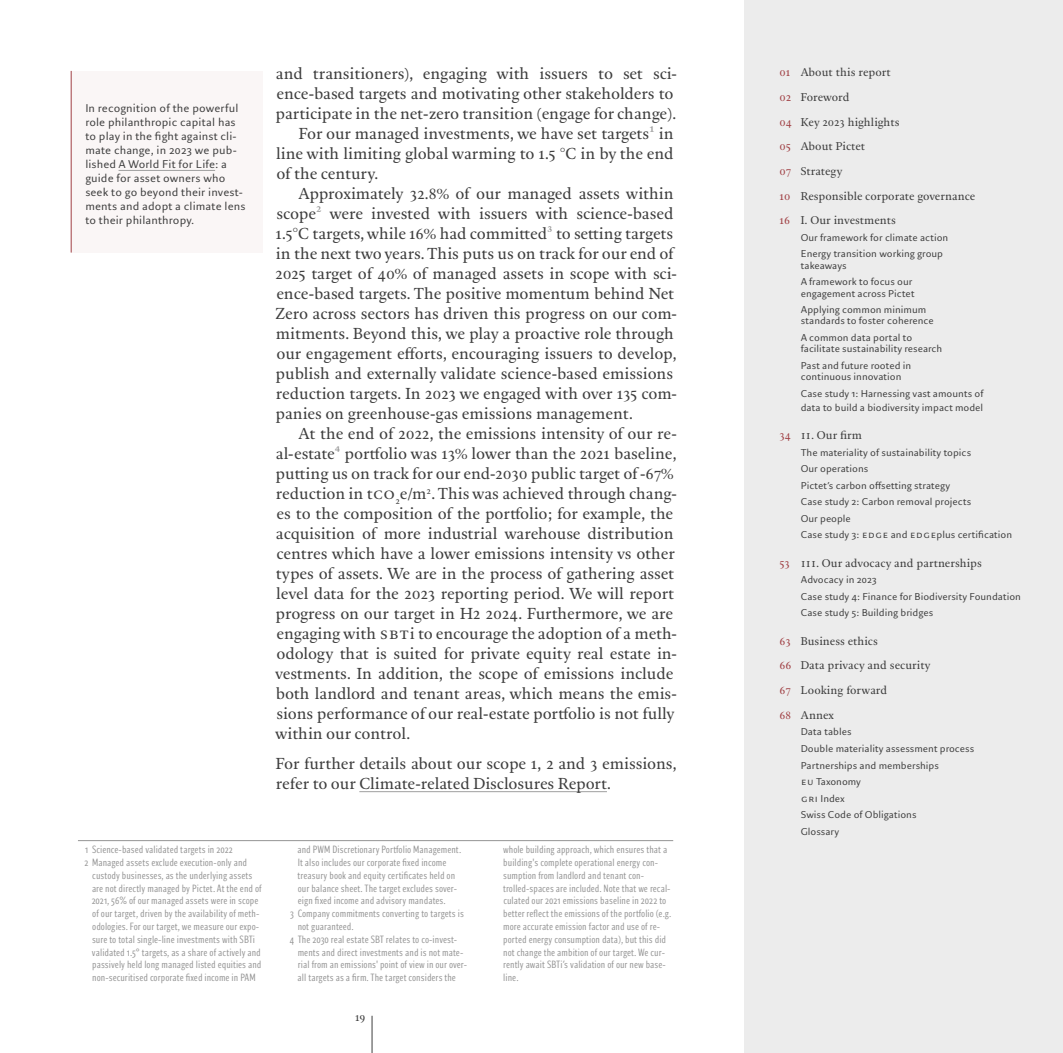
<style>
.page{position:relative;width:1063px;height:1053px;background:#fff}
.page>*{position:absolute;margin:0;border:0;box-sizing:border-box;transform-origin:0 0}
.t1{font:15px/20px "Lardy Serif";letter-spacing:-.005em;color:#3e3e3e}
.t2{font:10.62px "Lardy Serif";letter-spacing:.005em;color:#3e3e3e}
.t3{font:10.62px/14.1px "Lardy Sans";letter-spacing:.01em;color:#3e3e3e}
.t4{font:10px/12.8px "Lardy Sans Cond";letter-spacing:.005em;color:#959595}
.t5{font:9.38px/16.6px "Lardy Sans";color:#3e3e3e}
.s1{color:#959595}
.s2{color:#a04044}
</style>
<div class="page">
<hr style="left:372px;top:1015px;width:1px;height:37px;background:#3e3e3e">
<hr style="left:359px;top:791px;width:248px;height:1px;background:#9f9f9f">
<hr style="left:78px;top:840px;width:595px;height:1px;background:#959595">
<div style="left:71px;top:71px;width:192px;height:181px;background:#faf6f6"></div>
<hr style="left:71px;top:71px;width:1px;height:181px;background:#a04044">
<hr style="left:119px;top:170px;width:96px;height:1px;background:#9f9f9f">
<div style="left:744px;top:0;width:319px;height:1052px;background:#ececec"></div>
<p class="t3" style="left:85px;top:101px;width:162px">In recognition of the powerful role philanthropic capital has to play in the fight against cli&shy;mate change, in 2023 we pub&shy;lished A World Fit for Life: a guide for asset owners who seek to go beyond their invest&shy;ments and adopt a climate lens to their philanthropy.</p>
<p class="t1" style="left:276px;top:64px;width:403px">and transitioners), engaging with issuers to set sci-</p>
<p class="t1" style="left:276px;top:84px;width:399px">ence-based targets and motivating other stakeholders to</p>
<p class="t1" style="left:276px;top:104px;width:402px">participate in the net-zero transition (engage for change).</p>
<p class="t1" style="left:299px;top:124px;width:376px">For our managed investments, we have set targets<span class="s1">1</span> in</p>
<p class="t1" style="left:276px;top:144px;width:399px">line with limiting global warming to 1.5 °C in by the end</p>
<p class="t1" style="left:276px;top:163px;width:104px">of the century.</p>
<p class="t1" style="left:299px;top:183px;width:376px">Approximately 32.8% of our managed assets within</p>
<p class="t1" style="left:276px;top:203px;width:399px">scope<span class="s1">2</span> were invested with issuers with science-based</p>
<p class="t1" style="left:275px;top:223px;width:399px">1.5°C targets, while 16% had committed<span class="s1">3</span> to setting targets</p>
<p class="t1" style="left:276px;top:243px;width:399px">in the next two years. This puts us on track for our end of</p>
<p class="t1" style="left:275px;top:263px;width:403px">2025 target of 40% of managed assets in scope with sci-</p>
<p class="t1" style="left:276px;top:283px;width:399px">ence-based targets. The positive momentum behind Net</p>
<p class="t1" style="left:276px;top:303px;width:403px">Zero across sectors has driven this progress on our com-</p>
<p class="t1" style="left:276px;top:323px;width:399px">mitments. Beyond this, we play a proactive role through</p>
<p class="t1" style="left:276px;top:343px;width:402px">our engagement efforts, encouraging issuers to develop,</p>
<p class="t1" style="left:276px;top:363px;width:399px">publish and externally validate science-based emissions</p>
<p class="t1" style="left:276px;top:383px;width:402px">reduction targets. In 2023 we engaged with over 135 com-</p>
<p class="t1" style="left:276px;top:403px;width:359px">panies on greenhouse-gas emissions management.</p>
<p class="t1" style="left:299px;top:423px;width:380px">At the end of 2022, the emissions intensity of our re-</p>
<p class="t1" style="left:276px;top:443px;width:402px">al-estate<span class="s1">4</span> portfolio was 13% lower than the 2021 baseline,</p>
<p class="t1" style="left:276px;top:463px;width:399px">putting us on track for our end-2030 public target of -67%</p>
<p class="t1" style="left:276px;top:484px;width:402px">reduction in tCO<sub>2</sub>e/m<sup>2</sup>. This was achieved through chang-</p>
<p class="t1" style="left:276px;top:504px;width:398px">es to the composition of the portfolio; for example, the</p>
<p class="t1" style="left:276px;top:524px;width:399px">acquisition of more industrial warehouse distribution</p>
<p class="t1" style="left:276px;top:544px;width:400px">centres which have a lower emissions intensity vs other</p>
<p class="t1" style="left:276px;top:564px;width:400px">types of assets. We are in the process of gathering asset</p>
<p class="t1" style="left:276px;top:583px;width:399px">level data for the 2023 reporting period. We will report</p>
<p class="t1" style="left:276px;top:603px;width:399px">progress on our target in H2 2024. Furthermore, we are</p>
<p class="t1" style="left:276px;top:623px;width:402px">engaging with SBT i to encourage the adoption of a meth-</p>
<p class="t1" style="left:276px;top:643px;width:402px">odology that is suited for private equity real estate in-</p>
<p class="t1" style="left:275px;top:663px;width:400px">vestments. In addition, the scope of emissions include</p>
<p class="t1" style="left:276px;top:683px;width:403px">both landlord and tenant areas, which means the emis-</p>
<p class="t1" style="left:276px;top:703px;width:400px">sions performance of our real-estate portfolio is not fully</p>
<p class="t1" style="left:275px;top:723px;width:137px">within our control.</p>
<p class="t1" style="left:276px;top:753px;width:402px">For further details about our scope 1, 2 and 3 emissions, refer to our Climate-related Disclosures Report.</p>
<p class="t4" style="left:85px;top:842px;width:149px">1 Science-based validated targets in 2022</p>
<p class="t4" style="left:84px;top:855px;width:164px">2 Managed assets exclude execution-only and</p>
<p class="t4" style="left:92px;top:868px;width:162px">custody businesses, as the underlying assets</p>
<p class="t4" style="left:92px;top:881px;width:171px">are not directly managed by Pictet. At the end of</p>
<p class="t4" style="left:92px;top:894px;width:168px">2021, 56% of our managed assets were in scope</p>
<p class="t4" style="left:92px;top:907px;width:169px">of our target, driven by the availability of meth-</p>
<p class="t4" style="left:92px;top:919px;width:168px">odologies. For our target, we measure our expo-</p>
<p class="t4" style="left:92px;top:932px;width:165px">sure to total single-line investments with SBTi</p>
<p class="t4" style="left:92px;top:945px;width:170px">validated 1.5° targets, as a share of actively and</p>
<p class="t4" style="left:92px;top:958px;width:171px">passively held long managed listed equities and</p>
<p class="t4" style="left:92px;top:971px;width:165px">non-securitised corporate fixed income in PAM</p>
<p class="t4" style="left:298px;top:842px;width:165px">and PWM Discretionary Portfolio Management.</p>
<p class="t4" style="left:298px;top:855px;width:150px">It also includes our corporate fixed income</p>
<p class="t4" style="left:298px;top:868px;width:159px">treasury book and equity certificates held on</p>
<p class="t4" style="left:298px;top:881px;width:161px">our balance sheet. The target excludes sover-</p>
<p class="t4" style="left:298px;top:894px;width:149px">eign fixed income and advisory mandates.</p>
<p class="t4" style="left:290px;top:906px;width:175px">3 Company commitments converting to targets is</p>
<p class="t4" style="left:298px;top:919px;width:58px">not guaranteed.</p>
<p class="t4" style="left:290px;top:932px;width:169px">4 The 2030 real estate SBT relates to co-invest-</p>
<p class="t4" style="left:298px;top:945px;width:167px">ments and direct investments and is not mate-</p>
<p class="t4" style="left:298px;top:958px;width:171px">rial from an emissions' point of view in our over-</p>
<p class="t4" style="left:298px;top:971px;width:160px">all targets as a firm. The target considers the</p>
<p class="t2" style="left:355px;top:1009px;width:12px">19</p>
<p class="t4" style="left:503px;top:842px;width:170px">whole building approach, which ensures that a building's complete operational energy con&shy;sumption from landlord and tenant con&shy;trolled-spaces are included. Note that we recal&shy;culated our 2021 emissions baseline in 2022 to better reflect the emissions of the portfolio (e.g. more accurate emission factor and use of re&shy;ported energy consumption data), but this did not change the ambition of our target. We cur&shy;rently await SBTi’s validation of our new base&shy;line.</p>
<p class="t2" style="left:780px;top:65px;width:113px"><span class="s2">01</span> About this report</p>
<p class="t2" style="left:780px;top:90px;width:71px"><span class="s2">02</span> Foreword</p>
<p class="t2" style="left:780px;top:114px;width:122px"><span class="s2">04</span> Key 2023 highlights</p>
<p class="t2" style="left:780px;top:139px;width:87px"><span class="s2">05</span> About Pictet</p>
<p class="t2" style="left:780px;top:164px;width:64px"><span class="s2">07</span> Strategy</p>
<p class="t2" style="left:780px;top:188px;width:197px"><span class="s2">10</span> Responsible corporate governance</p>
<p class="t2" style="left:780px;top:213px;width:118px"><span class="s2">16</span> I. Our investments</p>
<p class="t5" style="left:801px;top:229px;width:149px">Our framework for climate action<br>Energy transition working group</p>
<p class="t5" style="left:801px;top:257px;width:113px">takeaways<br>A framework to focus our</p>
<p class="t5" style="left:801px;top:285px;width:127px">engagement across Pictet<br>Applying common minimum</p>
<p class="t5" style="left:801px;top:313px;width:135px">standards to foster coherence<br>A common data portal to</p>
<p class="t5" style="left:801px;top:340px;width:143px">facilitate sustainability research<br>Past and future rooted in</p>
<p class="t5" style="left:801px;top:368px;width:184px">continuous innovation<br>Case study 1: Harnessing vast amounts of</p>
<p class="t5" style="left:801px;top:399px;width:184px">data to build a biodiversity impact model</p>
<p class="t2" style="left:780px;top:427px;width:84px"><span class="s2">34</span> II. Our firm</p>
<p class="t5" style="left:801px;top:444px;width:213px">The materiality of sustainability topics<br>Our operations<br>Pictet’s carbon offsetting strategy<br>Case study 2: Carbon removal projects<br>Our people<br>Case study 3: EDGE and EDGEplus certification</p>
<p class="t2" style="left:780px;top:555px;width:204px"><span class="s2">53</span> III. Our advocacy and partnerships</p>
<p class="t5" style="left:801px;top:571px;width:222px">Advocacy in 2023<br>Case study 4: Finance for Biodiversity Foundation<br>Case study 5: Building bridges</p>
<p class="t2" style="left:780px;top:633px;width:100px"><span class="s2">63</span> Business ethics</p>
<p class="t2" style="left:780px;top:658px;width:153px"><span class="s2">66</span> Data privacy and security</p>
<p class="t2" style="left:780px;top:682px;width:109px"><span class="s2">67</span> Looking forward</p>
<p class="t2" style="left:780px;top:707px;width:56px"><span class="s2">68</span> Annex</p>
<p class="t5" style="left:801px;top:723px;width:175px">Data tables<br>Double materiality assessment process<br>Partnerships and memberships<br>EU Taxonomy<br>GRI Index<br>Swiss Code of Obligations<br>Glossary</p>
</div>
